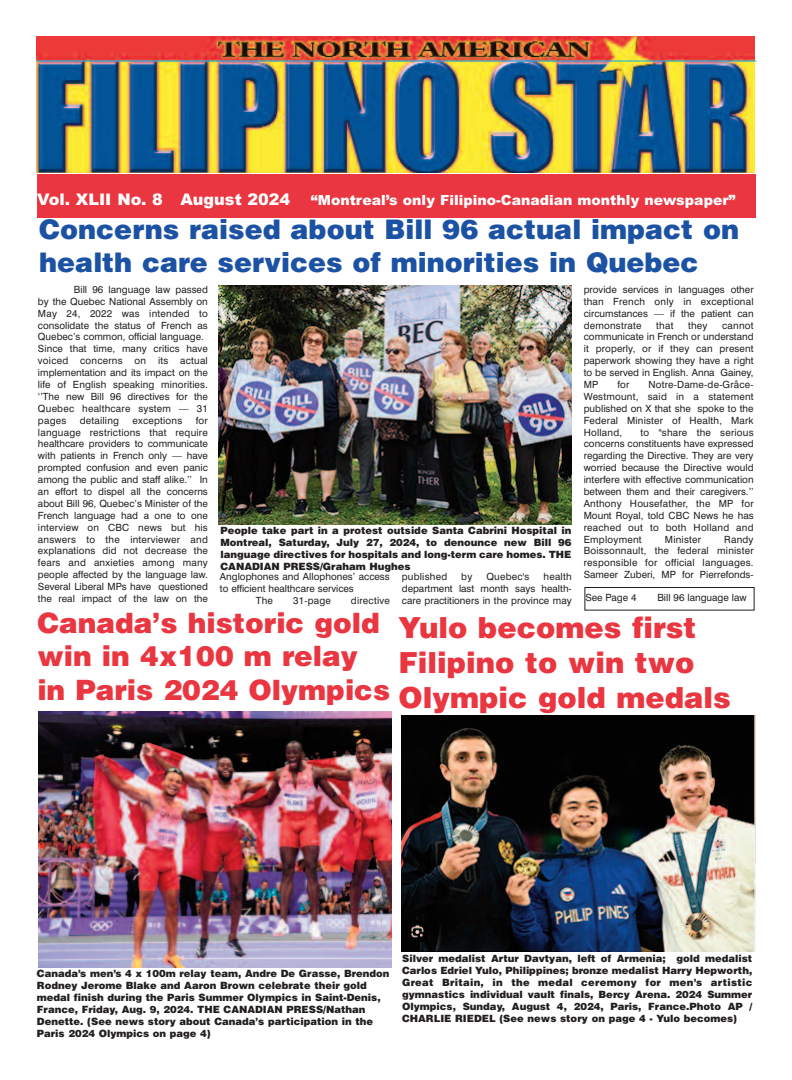
<style>
.page{position:relative;width:792px;height:1080px;background:#fff}
.page>*{position:absolute;margin:0;border:0;box-sizing:border-box;transform-origin:0 0}
.t1{font:29px/34.8px "Switzerland Black Plain";color:#e93640}
.t2{font:28px/33.6px "Switzerland Black Plain";color:#e93640}
.t3{font:27px/32.4px "Switzerland Black Plain";color:#1c52a4}
.t4{font:900 16px "Arial";color:#fff}
.t5{font:900 14px "Arial";color:#fff}
.t6{font:10px/12px "Switzerland Black Plain";color:#231f20;text-align:justify}
.t7{font:9.9px/11.9px "Swiss 721 BT";color:#231f20;text-align:justify}
.t8{font:9.9px "Swiss 721 BT";letter-spacing:.02em;color:#231f20}
</style>
<div class="page">
<img style="left:36px;top:36px;width:719px;height:137px">
<div style="left:37px;top:174px;width:719px;height:44px;background:#e93640"></div>
<hr style="left:36px;top:60px;width:720px;height:2px;background:#00aeef">
<img style="left:38px;top:711px;width:354px;height:257px">
<img style="left:219px;top:285px;width:353px;height:240px">
<img style="left:401px;top:716px;width:355px;height:236px">
<div style="left:584px;top:587px;width:171px;height:24px;border:1px solid #231f20"></div>
<h3 class="t4" style="left:37px;top:190px;width:255px">Vol. XLII No. 8 August 2024</h3>
<h3 class="t5" style="left:311px;top:192px;width:426px">“Montreal’s only Filipino-Canadian monthly newspaper”</h3>
<h3 class="t3" style="left:39px;top:214px;width:701px">Concerns raised about Bill 96 actual impact on health care services of minorities in Quebec</h3>
<p class="t7" style="left:38px;top:284px;width:171px;text-align:left;text-indent:36px">Bill 96 language law passed by the Quebec National Assembly on<br>May 24, 2022 was intended to consolidate the status of French as<br>Quebec’s common, official language.<br>Since that time, many critics have voiced concerns on its actual implementation and its impact on the life of English speaking minorities. ‘’The new Bill 96 directives for the<br>Quebec healthcare system — 31 pages</p>
<p class="t7" style="left:38px;top:414px;width:171px;text-indent:158px">for language restrictions that require healthcare providers to communicate with patients in French only — have prompted confusion and even panic among the public and staff alike.’’ In an effort to dispel all the concerns about Bill 96, Quebec’s Minister of the French language had a one to one interview on CBC news but his answers to the interviewer and explanations did not decrease the fears and anxieties among many people affected by the language law.<br>Several Liberal MPs have questioned the real impact of the law on the</p>
<p class="t8" style="left:80px;top:414px;width:41px">detailing</p>
<p class="t8" style="left:133px;top:414px;width:51px">exceptions</p>
<p class="t6" style="left:220px;top:524px;width:353px">People take part in a protest outside Santa Cabrini Hospital in Montreal, Saturday, July 27, 2024, to denounce new Bill 96 language directives for hospitals and long-term care homes. THE CANADIAN PRESS/Graham Hughes</p>
<p class="t8" style="left:402px;top:571px;width:47px">published</p>
<p class="t7" style="left:461px;top:570px;width:13px">by</p>
<p class="t7" style="left:486px;top:570px;width:45px">Quebec's</p>
<p class="t7" style="left:220px;top:570px;width:171px">Anglophones and Allophones’ access</p>
<p class="t7" style="left:220px;top:582px;width:135px">to efficient healthcare services</p>
<p class="t7" style="left:256px;top:594px;width:19px">The</p>
<p class="t7" style="left:293px;top:594px;width:39px">31-page</p>
<p class="t8" style="left:351px;top:594px;width:40px">directive</p>
<p class="t7" style="left:402px;top:570px;width:171px;text-indent:142px">health department last month says health&shy;care practitioners in the province may</p>
<p class="t7" style="left:584px;top:284px;width:171px">provide services in languages other than French only in exceptional circumstances — if the patient can demonstrate</p>
<p class="t7" style="left:656px;top:319px;width:19px">that</p>
<p class="t7" style="left:688px;top:319px;width:21px">they</p>
<p class="t7" style="left:584px;top:319px;width:171px;text-indent:138px">cannot communicate in French or understand it properly, or if they can present paperwork showing they have a right to be served in English. Anna Gainey, MP</p>
<p class="t7" style="left:584px;top:379px;width:171px;text-indent:65px">Notre-Dame-de-Grâce-Westmount, said in a statement published on X that she spoke to the Federal Minister of Health, Mark Holland,</p>
<p class="t7" style="left:617px;top:379px;width:14px">for</p>
<p class="t7" style="left:584px;top:426px;width:171px;text-indent:57px">to "share the serious concerns constituents have expressed regarding the Directive. They are very worried because the Directive would interfere with effective communication between them and their caregivers.’’ Anthony Housefather, the MP for Mount Royal, told CBC News he has reached out to both Holland and Employment</p>
<p class="t7" style="left:584px;top:533px;width:171px;text-indent:141px">Randy Boissonnault, the federal minister responsible for official languages.<br>Sameer Zuberi, MP for Pierrefonds-</p>
<p class="t8" style="left:665px;top:533px;width:38px">Minister</p>
<p class="t7" style="left:585px;top:592px;width:53px">See Page 4</p>
<p class="t7" style="left:657px;top:592px;width:91px">Bill 96 language law</p>
<h2 class="t2" style="left:37px;top:606px;width:354px">Canada’s historic gold win in 4x100 m relay in Paris 2024 Olympics</h2>
<h1 class="t1" style="left:399px;top:611px;width:334px">Yulo becomes first<br>Filipino to win two<br>Olympic gold medals</h1>
<p class="t6" style="left:37px;top:967px;width:354px;text-align:left">Canada's men's 4 x 100m relay team, Andre De Grasse, Brendon Rodney Jerome Blake and Aaron Brown celebrate their gold medal finish during the Paris Summer Olympics in Saint-Denis, France, Friday, Aug. 9, 2024. THE CANADIAN PRESS/Nathan Denette. (See news story about Canada’s participation in the Paris 2024 Olympics on page 4)</p>
<p class="t6" style="left:402px;top:952px;width:352px">Silver medalist Artur Davtyan, left of Armenia; gold medalist Carlos Edriel Yulo, Philippines; bronze medalist Harry Hepworth, Great Britain, in the medal ceremony for men's artistic gymnastics individual vault finals, Bercy Arena. 2024 Summer Olympics, Sunday, August 4, 2024, Paris, France.Photo AP / CHARLIE RIEDEL (See news story on page 4 - Yulo becomes)</p>
</div>
